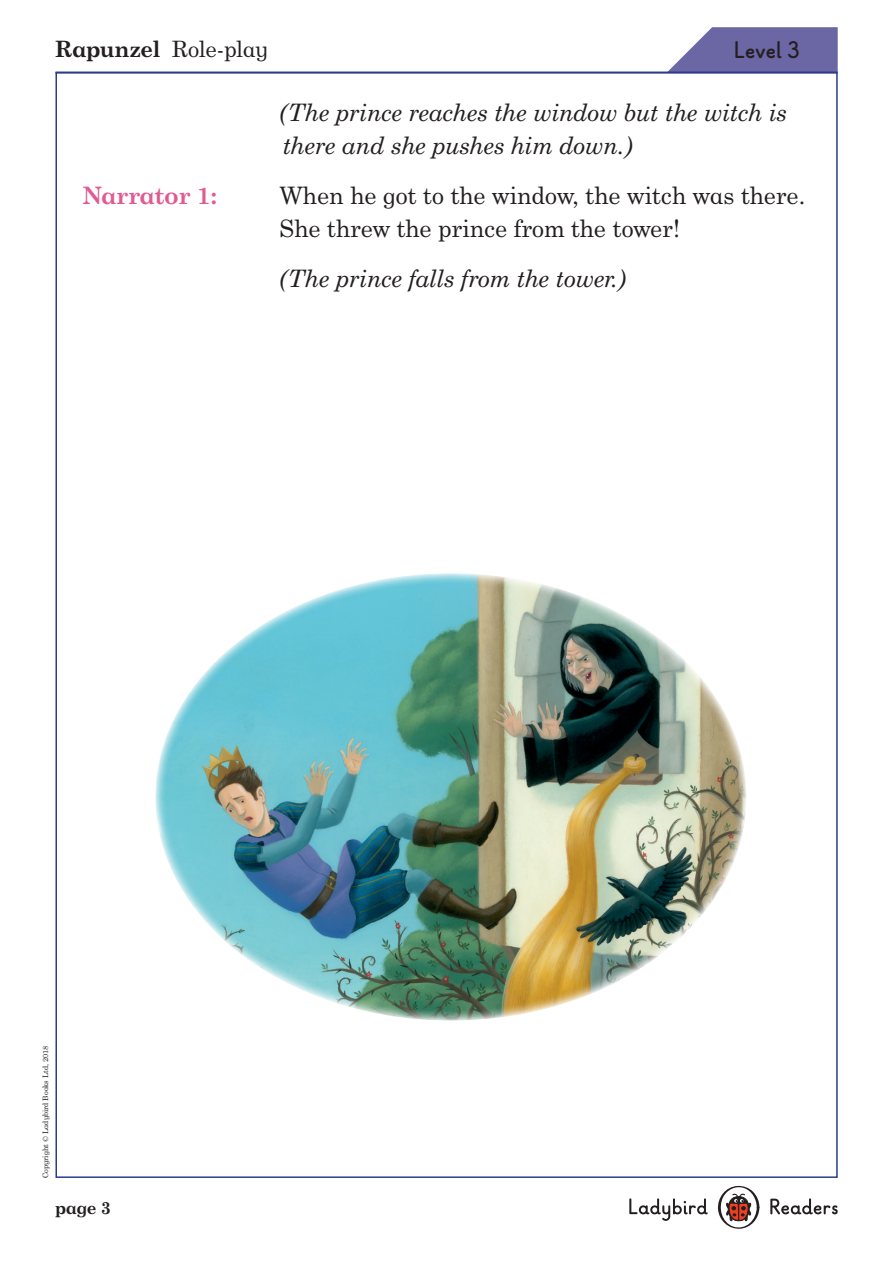
<style>
.page{position:relative;width:893px;height:1263px;background:#fff}
.page>*{position:absolute;margin:0;border:0;box-sizing:border-box;transform-origin:0 0}
.ACTIVITY_TEXT{font:italic 24px/33px "Century Schlbk Penguin Inf";letter-spacing:.005em;color:#231f20}
.ACTIVITY_TEXT-2{font:24px/33px "Century Schlbk Penguin Inf";letter-spacing:.005em;color:#231f20}
.ACTIVITY_TEXT-3{font:700 24px "Century Schlbk Penguin Inf";letter-spacing:.005em;color:#e15b93}
.t1{font:700 24px "Ladybird Learning";color:#231f20}
.ACTIVITY_TEXT-4{font:22.5px "Century Schlbk Penguin Inf";color:#231f20}
.t2{font:700 17.25px "Century Schlbk Penguin Inf";color:#231f20}
.t3{font:7.5px "Century Schlbk Penguin Inf";color:#231f20}
.s1{font-weight:700}
</style>
<div class="page">
<svg style="left:718px;top:1185px;width:41px;height:44px"></svg>
<svg style="left:629px;top:1198px;width:79px;height:23px"></svg>
<svg style="left:770px;top:1198px;width:68px;height:16px"></svg>
<svg style="left:666px;top:27px;width:172px;height:45px;background:#7f7bb0"></svg>
<img style="left:155px;top:573px;width:591px;height:447px">
<p class="ACTIVITY_TEXT-4" style="left:55px;top:35px;width:214px"><span class="s1">Rapunzel</span> Role-play</p>
<p class="t1" style="left:734px;top:36px;width:67px">Level 3</p>
<p class="ACTIVITY_TEXT" style="left:279px;top:95px;width:509px">(The prince reaches the window but the witch is there and she pushes him down.)</p>
<p class="ACTIVITY_TEXT-3" style="left:83px;top:181px;width:136px">Narrator 1:</p>
<p class="ACTIVITY_TEXT-2" style="left:279px;top:178px;width:527px">When he got to the window, the witch was there.<br>She threw the prince from the tower!</p>
<p class="ACTIVITY_TEXT" style="left:279px;top:261px;width:348px">(The prince falls from the tower.)</p>
<p class="t3" style="left:41px;top:1178px;width:134px;rotate:-90deg">Copyright © Ladybird Books Ltd, 2018</p>
<p class="t2" style="left:55px;top:1197px;width:57px">page 3</p>
</div>
